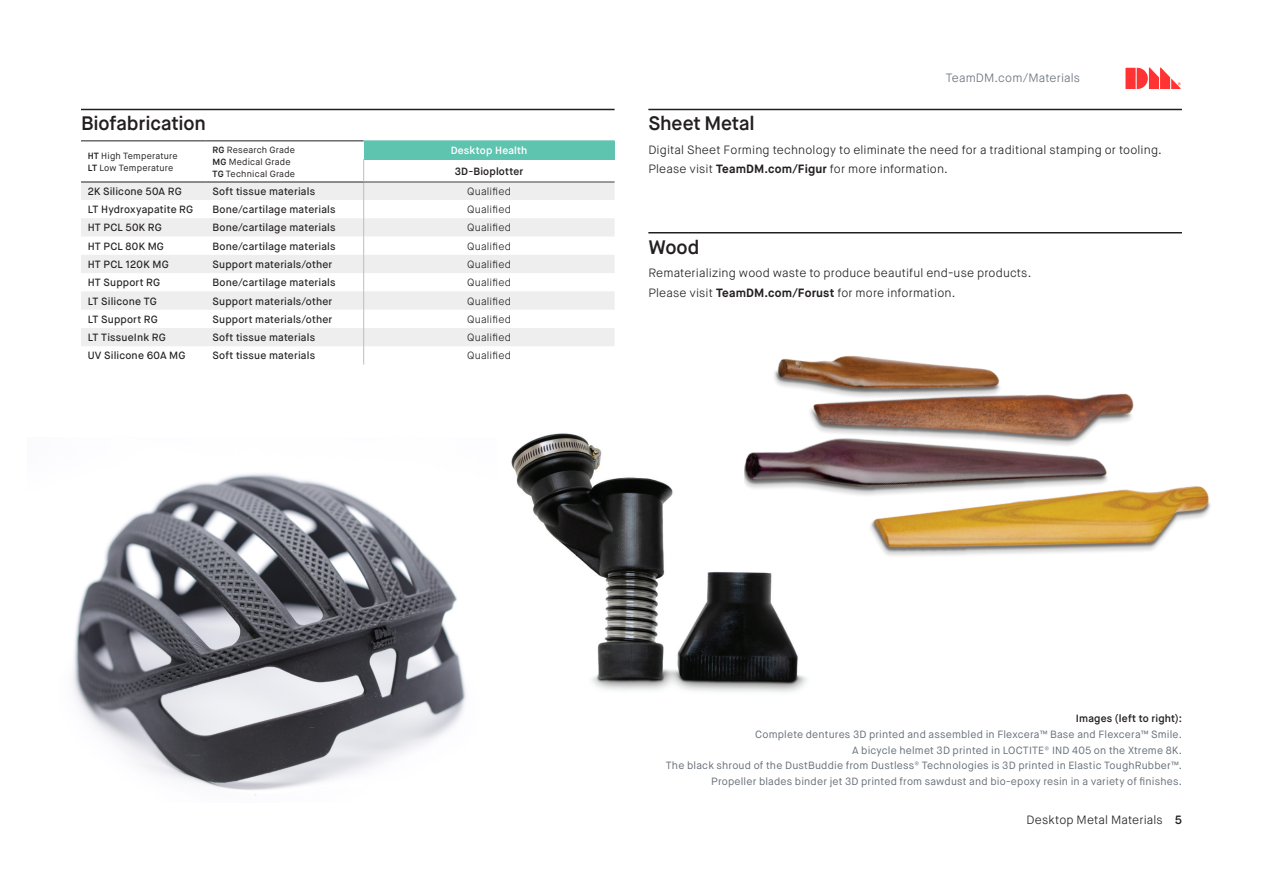
<style>
.page{position:relative;width:1263px;height:893px;background:#fff}
.page>*{position:absolute;margin:0;border:0;box-sizing:border-box;transform-origin:0 0}
.TABLE_HEADERS_no_span{font:600 19.5px "Maison Neue";letter-spacing:-.005em;color:#231f20}
.Table_Headers__when_text_falls_below__no{font:600 19.5px "Maison Neue";letter-spacing:-.005em;color:#231f20}
.Body_Copy{font:300 12px/19.5px "Maison Neue";letter-spacing:.01em;color:#231f20}
.Top_Right_URL{font:300 12px "Maison Neue";letter-spacing:.015em;color:#687079}
.Materials_List_Names{font:500 10.5px "Maison Neue";letter-spacing:.015em;color:#231f20}
.Disclaimer_Right_align{font:10.5px "Maison Neue";letter-spacing:.015em;color:#687079}
.Materials_List_Light_Centered{font:300 10.5px "Maison Neue";letter-spacing:.02em;color:#231f20}
.Disclaimer_Right_align-2{font:600 10.5px "Maison Neue";letter-spacing:.015em;color:#231f20}
.Table_Headers_WHT{font:600 10.5px "Maison Neue";letter-spacing:.015em;color:#fff}
.Table_Headers_BLK{font:600 10.5px "Maison Neue";letter-spacing:.015em;color:#231f20}
.Materials_List_abbreviation_key{font:9px/12px "Maison Neue";letter-spacing:.02em;color:#231f20}
.s1{font-weight:600}
.s2{font-weight:700}
</style>
<div class="page">
<svg style="left:1125px;top:68px;width:56px;height:21px"></svg>
<img style="left:72px;top:474px;width:394px;height:322px">
<img style="left:511px;top:433px;width:296px;height:260px">
<img style="left:744px;top:355px;width:467px;height:262px">
<hr style="left:81px;top:109px;width:534px;height:1px;background:#231f20">
<div style="left:364px;top:141px;width:251px;height:18px;background:#5ec3af"></div>
<svg style="left:81px;top:183px;width:534px;height:163px;fill:#eeeeef"></svg>
<hr style="left:364px;top:182px;width:251px;height:1px;background:#3e3e3f">
<hr style="left:81px;top:140px;width:125px;height:1px;background:#231f20">
<hr style="left:206px;top:140px;width:158px;height:1px;background:#231f20">
<hr style="left:81px;top:182px;width:125px;height:1px;background:#231f20">
<hr style="left:206px;top:182px;width:158px;height:1px;background:#231f20">
<svg style="left:363px;top:159px;width:1px;height:205px"></svg>
<hr style="left:364px;top:140px;width:251px;height:1px;background:#5ec3af">
<hr style="left:648px;top:109px;width:534px;height:1px;background:#231f20">
<hr style="left:648px;top:232px;width:534px;height:1px;background:#231f20">
<p class="TABLE_HEADERS_no_span" style="left:81px;top:111px;width:127px">Biofabrication</p>
<p class="Materials_List_abbreviation_key" style="left:88px;top:150px;width:91px"><span class="s1">HT</span> High Temperature<br><span class="s1">LT</span> Low Temperature</p>
<p class="Materials_List_abbreviation_key" style="left:213px;top:144px;width:84px"><span class="s1">RG</span> Research Grade<br><span class="s1">MG</span> Medical Grade<br><span class="s1">TG</span> Technical Grade</p>
<p class="Table_Headers_WHT" style="left:451px;top:144px;width:78px">Desktop Health</p>
<p class="Table_Headers_BLK" style="left:455px;top:164px;width:70px">3D-Bioplotter</p>
<p class="Materials_List_Names" style="left:88px;top:185px;width:96px">2K Silicone 50A RG</p>
<p class="Materials_List_Names" style="left:213px;top:185px;width:104px">Soft tissue materials</p>
<p class="Materials_List_Light_Centered" style="left:467px;top:185px;width:45px">Qualified</p>
<p class="Materials_List_Names" style="left:88px;top:203px;width:107px">LT Hydroxyapatite RG</p>
<p class="Materials_List_Names" style="left:213px;top:203px;width:124px">Bone/cartilage materials</p>
<p class="Materials_List_Light_Centered" style="left:467px;top:203px;width:45px">Qualified</p>
<p class="Materials_List_Names" style="left:88px;top:221px;width:76px">HT PCL 50K RG</p>
<p class="Materials_List_Names" style="left:213px;top:221px;width:124px">Bone/cartilage materials</p>
<p class="Materials_List_Light_Centered" style="left:467px;top:221px;width:45px">Qualified</p>
<p class="Materials_List_Names" style="left:88px;top:239px;width:78px">HT PCL 80K MG</p>
<p class="Materials_List_Names" style="left:213px;top:239px;width:124px">Bone/cartilage materials</p>
<p class="Materials_List_Light_Centered" style="left:467px;top:239px;width:45px">Qualified</p>
<p class="Materials_List_Names" style="left:88px;top:258px;width:82px">HT PCL 120K MG</p>
<p class="Materials_List_Names" style="left:213px;top:258px;width:121px">Support materials/other</p>
<p class="Materials_List_Light_Centered" style="left:467px;top:258px;width:45px">Qualified</p>
<p class="Materials_List_Names" style="left:88px;top:276px;width:74px">HT Support RG</p>
<p class="Materials_List_Names" style="left:213px;top:276px;width:124px">Bone/cartilage materials</p>
<p class="Materials_List_Light_Centered" style="left:467px;top:276px;width:45px">Qualified</p>
<p class="Materials_List_Names" style="left:88px;top:294px;width:70px">LT Silicone TG</p>
<p class="Materials_List_Names" style="left:213px;top:294px;width:121px">Support materials/other</p>
<p class="Materials_List_Light_Centered" style="left:467px;top:294px;width:45px">Qualified</p>
<p class="Materials_List_Names" style="left:88px;top:313px;width:72px">LT Support RG</p>
<p class="Materials_List_Names" style="left:213px;top:313px;width:121px">Support materials/other</p>
<p class="Materials_List_Light_Centered" style="left:467px;top:313px;width:45px">Qualified</p>
<p class="Materials_List_Names" style="left:88px;top:331px;width:80px">LT TissueInk RG</p>
<p class="Materials_List_Names" style="left:213px;top:331px;width:104px">Soft tissue materials</p>
<p class="Materials_List_Light_Centered" style="left:467px;top:331px;width:45px">Qualified</p>
<p class="Materials_List_Names" style="left:88px;top:349px;width:99px">UV Silicone 60A MG</p>
<p class="Materials_List_Names" style="left:213px;top:349px;width:104px">Soft tissue materials</p>
<p class="Materials_List_Light_Centered" style="left:467px;top:349px;width:45px">Qualified</p>
<p class="Top_Right_URL" style="left:946px;top:71px;width:136px">TeamDM.com/Materials</p>
<p class="Table_Headers__when_text_falls_below__no" style="left:648px;top:111px;width:108px">Sheet Metal</p>
<p class="Body_Copy" style="left:648px;top:140px;width:515px">Digital Sheet Forming technology to eliminate the need for a traditional stamping or tooling.<br>Please visit <span class="s2">TeamDM.com/Figur</span> for more information.</p>
<p class="Table_Headers__when_text_falls_below__no" style="left:648px;top:235px;width:52px">Wood</p>
<p class="Body_Copy" style="left:648px;top:263px;width:384px">Rematerializing wood waste to produce beautiful end-use products.<br>Please visit <span class="s2">TeamDM.com/Forust</span> for more information.</p>
<p class="Disclaimer_Right_align-2" style="left:1076px;top:712px;width:107px">Images (left to right):</p>
<p class="Disclaimer_Right_align" style="left:755px;top:728px;width:428px">Complete dentures 3D printed and assembled in Flexcera™ Base and Flexcera™ Smile.</p>
<p class="Disclaimer_Right_align" style="left:852px;top:743px;width:331px">A bicycle helmet 3D printed in LOCTITE® IND 405 on the Xtreme 8K.</p>
<p class="Disclaimer_Right_align" style="left:666px;top:759px;width:518px">The black shroud of the DustBuddie from Dustless® Technologies is 3D printed in Elastic ToughRubber™.</p>
<p class="Disclaimer_Right_align" style="left:711px;top:775px;width:472px">Propeller blades binder jet 3D printed from sawdust and bio-epoxy resin in a variety of finishes.</p>
<p class="Body_Copy" style="left:1026px;top:810px;width:157px">Desktop Metal Materials <span class="s1">5</span></p>
</div>
